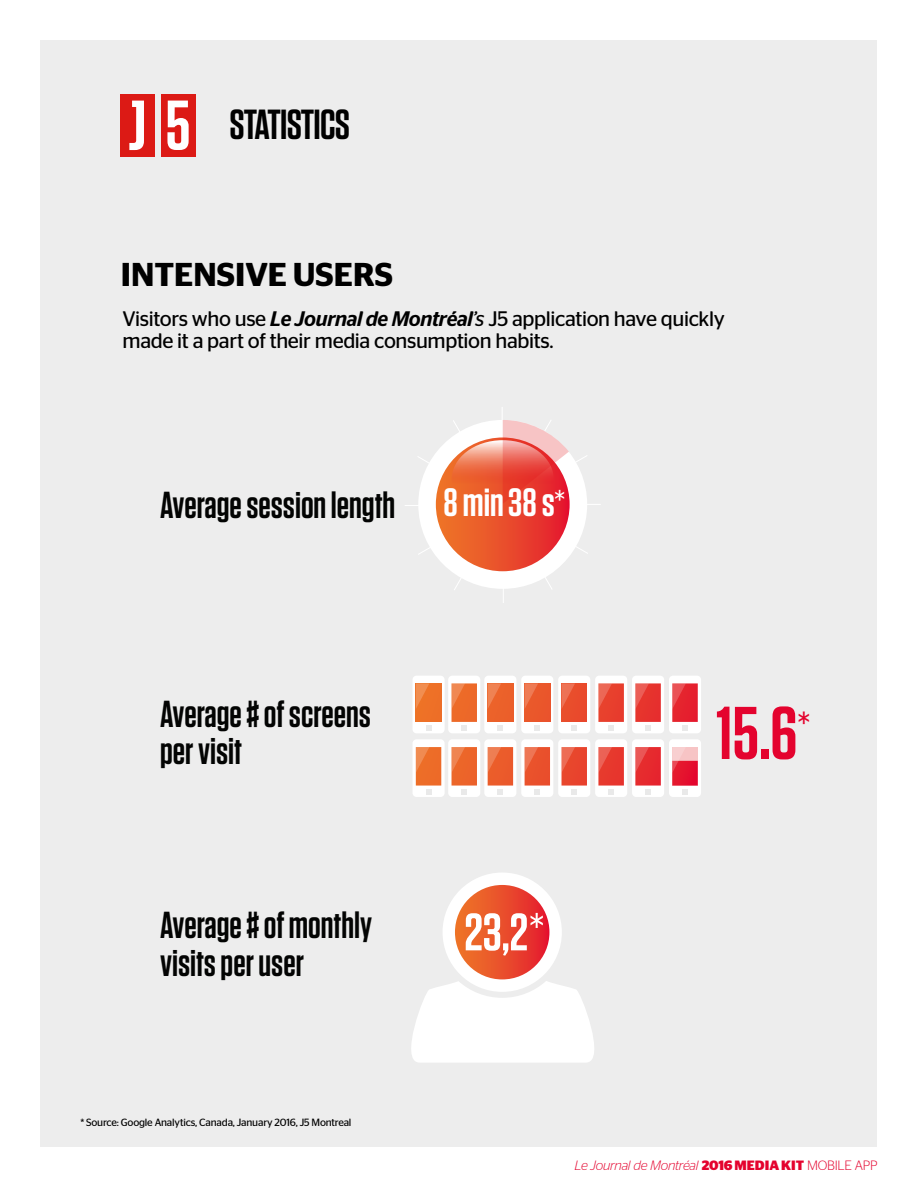
<style>
.page{position:relative;width:918px;height:1188px;background:#fff}
.page>*{position:absolute;margin:0;border:0;box-sizing:border-box;transform-origin:0 0}
.t1{font:600 74.55px "Tungsten";color:#e4032e}
.t2{font:600 52.65px "Tungsten";color:#fff}
.t3{font:600 42px "Tungsten";letter-spacing:-.02em;color:#000}
.t4{font:600 39.45px "Tungsten";color:#fff}
.t5{font:600 37.5px/37.5px "Tungsten";color:#030403}
.t6{font:600 33px "Stag Sans";color:#000}
.t7{font:21px/22.5px "Stag Sans";letter-spacing:-.02em;color:#000}
.t8{font:italic 300 13.5px "Stag Sans";letter-spacing:-.02em;color:#e4032e}
.t9{font:10.5px "Stag Sans";letter-spacing:-.02em;color:#000}
.s1{font-weight:500;font-style:italic}
.s2{font-style:italic}
.s3{font-weight:400;font-size:37.2px}
.s4{font-weight:400;font-size:51.9px}
.s5{font-weight:700;font-style:normal}
.s6{font-style:normal}
</style>
<div class="page">
<div style="left:40px;top:40px;width:838px;height:1108px;background:#ededed"></div>
<div style="left:443px;top:873px;width:119px;height:119px;background:#fff;border-radius:50%"></div>
<div style="left:455px;top:885px;width:94px;height:94px;background:linear-gradient(to right,#ee7c28,#e41d2f);border-radius:47px"></div>
<div style="left:418px;top:420px;width:169px;height:169px;background:#fff;border-radius:50%"></div>
<svg style="left:405px;top:505px;width:13px;height:1px"></svg>
<svg style="left:418px;top:547px;width:17px;height:8px"></svg>
<svg style="left:454px;top:574px;width:7px;height:16px"></svg>
<svg style="left:503px;top:589px;width:1px;height:14px"></svg>
<svg style="left:576px;top:546px;width:12px;height:8px"></svg>
<div style="left:436px;top:437px;width:134px;height:134px;background:linear-gradient(to right,#ee7a26,#e51f32);border-radius:67px"></div>
<svg style="left:452px;top:407px;width:149px;height:111px"></svg>
<div style="left:484px;top:739px;width:32px;height:58px;background:linear-gradient(to right,#fff,#fff);border-radius:4px"></div>
<div style="left:521px;top:739px;width:32px;height:58px;background:#fff;border-radius:4px"></div>
<div style="left:558px;top:739px;width:32px;height:58px;background:#fff;border-radius:4px"></div>
<div style="left:595px;top:739px;width:32px;height:58px;background:#fff;border-radius:4px"></div>
<div style="left:632px;top:739px;width:32px;height:58px;background:#fff;border-radius:4px"></div>
<div style="left:484px;top:676px;width:32px;height:57px;background:linear-gradient(to right,#fff,#fff);border-radius:4px"></div>
<div style="left:448px;top:739px;width:32px;height:58px;background:#fff;border-radius:4px"></div>
<div style="left:448px;top:676px;width:32px;height:57px;background:#fff;border-radius:4px"></div>
<svg style="left:413px;top:739px;width:32px;height:58px"></svg>
<div style="left:413px;top:676px;width:32px;height:57px;background:#fff;border-radius:4px"></div>
<svg style="left:426px;top:726px;width:5px;height:5px"></svg>
<div style="left:416px;top:683px;width:25px;height:39px;background:#ee7027"></div>
<div style="left:521px;top:676px;width:32px;height:57px;background:#fff;border-radius:4px"></div>
<svg style="left:535px;top:726px;width:5px;height:5px"></svg>
<div style="left:525px;top:683px;width:25px;height:39px;background:#ea572b"></div>
<div style="left:558px;top:676px;width:32px;height:57px;background:#fff;border-radius:4px"></div>
<div style="left:595px;top:676px;width:32px;height:57px;background:#fff;border-radius:4px"></div>
<div style="left:632px;top:676px;width:32px;height:57px;background:#fff;border-radius:4px"></div>
<div style="left:669px;top:676px;width:32px;height:57px;background:#fff;border-radius:4px"></div>
<svg style="left:488px;top:683px;width:25px;height:48px"></svg>
<svg style="left:488px;top:747px;width:25px;height:48px"></svg>
<svg style="left:452px;top:683px;width:25px;height:48px"></svg>
<svg style="left:452px;top:747px;width:25px;height:48px"></svg>
<svg style="left:416px;top:683px;width:13px;height:25px"></svg>
<svg style="left:416px;top:747px;width:25px;height:48px"></svg>
<svg style="left:525px;top:747px;width:25px;height:48px"></svg>
<svg style="left:562px;top:747px;width:25px;height:48px"></svg>
<svg style="left:598px;top:747px;width:26px;height:48px"></svg>
<svg style="left:635px;top:747px;width:26px;height:48px"></svg>
<div style="left:669px;top:739px;width:32px;height:58px;background:#fff;border-radius:4px"></div>
<svg style="left:672px;top:747px;width:26px;height:48px"></svg>
<svg style="left:525px;top:683px;width:13px;height:25px"></svg>
<svg style="left:562px;top:683px;width:25px;height:48px"></svg>
<svg style="left:598px;top:683px;width:26px;height:48px"></svg>
<svg style="left:635px;top:683px;width:26px;height:48px"></svg>
<svg style="left:672px;top:683px;width:26px;height:48px"></svg>
<svg style="left:411px;top:981px;width:183px;height:82px"></svg>
<div style="left:121px;top:94px;width:34px;height:63px;background:#dc1a15"></div>
<div style="left:161px;top:94px;width:34px;height:63px;background:#dc1a15"></div>
<svg style="left:129px;top:101px;width:15px;height:49px"></svg>
<svg style="left:167px;top:101px;width:22px;height:49px"></svg>
<h3 class="t3" style="left:230px;top:102px;width:122px">STATISTICS</h3>
<h3 class="t6" style="left:121px;top:255px;width:274px">INTENSIVE USERS</h3>
<p class="t7" style="left:123px;top:307px;width:604px">Visitors who use <span class="s1">Le Journal de Montréal</span><span class="s2">’s</span> J5 application have quickly made it a part of their media consumption habits.</p>
<h3 class="t5" style="left:160px;top:487px;width:237px">Average session length</h3>
<h3 class="t4" style="left:444px;top:482px;width:123px">8 min 38 s<span class="s3">*</span></h3>
<h3 class="t5" style="left:160px;top:696px;width:212px">Average # of screens per visit</h3>
<h3 class="t5" style="left:160px;top:907px;width:213px">Average # of monthly visits per user</h3>
<p class="t9" style="left:80px;top:1117px;width:273px">* Source: Google Analytics, Canada, January 2016, J5 Montreal</p>
<h2 class="t2" style="left:464px;top:904px;width:81px">23,2<span class="s4">*</span></h2>
<h1 class="t1" style="left:716px;top:694px;width:95px">15.6<sup>*</sup></h1>
<p class="t8" style="left:575px;top:1158px;width:304px">Le Journal de Montréal <span class="s5">2016 MEDIA KIT</span> <span class="s6">MOBILE APP</span></p>
</div>
